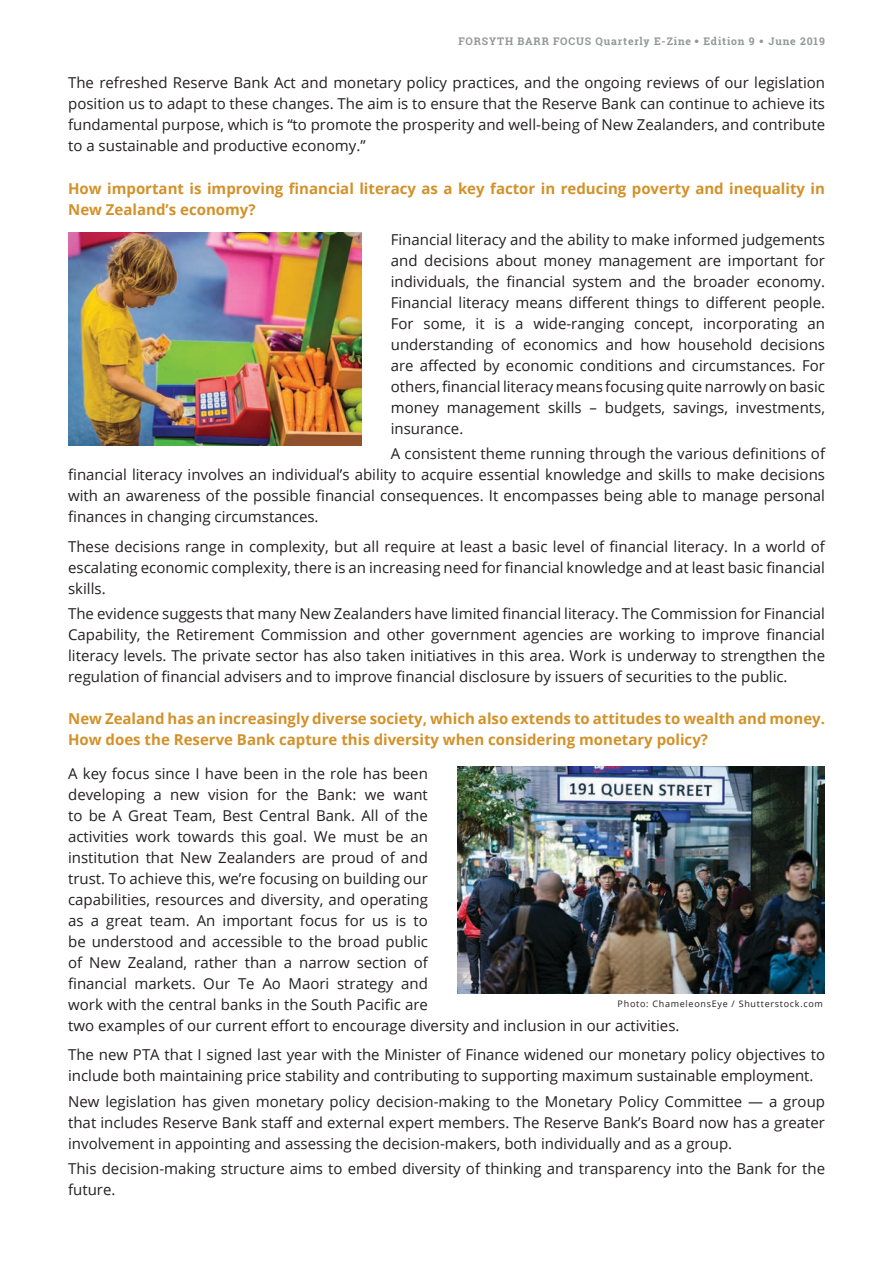
<style>
.page{position:relative;width:893px;height:1263px;background:#fff}
.page>*{position:absolute;margin:0;border:0;box-sizing:border-box;transform-origin:0 0}
.t1{font:15px/21px "Open Sans";color:#231f20;text-align:justify}
.t2{font:700 15px/21px "Open Sans";color:#d39129}
.t3{font:700 10.5px "Roboto Slab";letter-spacing:.08em;color:#949698}
.t4{font:9px "Open Sans";letter-spacing:.08em;color:#231f20}
.s1{font-family:"Gotham";font-weight:900}
</style>
<div class="page">
<img style="left:68px;top:233px;width:293px;height:213px">
<img style="left:458px;top:766px;width:367px;height:227px">
<p class="t3" style="left:458px;top:34px;width:368px">FORSYTH BARR FOCUS Quarterly E-Zine <span class="s1">•</span> Edition 9 <span class="s1">•</span> June 2019</p>
<p class="t1" style="left:68px;top:72px;width:758px">The refreshed Reserve Bank Act and monetary policy practices, and the ongoing reviews of our legislation position us to adapt to these changes. The aim is to ensure that the Reserve Bank can continue to achieve its fundamental purpose, which is “to promote the prosperity and well-being of New Zealanders, and contribute to a sustainable and productive economy.”</p>
<p class="t2" style="left:68px;top:178px;width:758px">How important is improving financial literacy as a key factor in reducing poverty and inequality in<br>New Zealand’s economy?</p>
<p class="t1" style="left:391px;top:228px;width:436px">Financial literacy and the ability to make informed judgements and decisions about money management are important for individuals, the financial system and the broader economy.<br>Financial literacy means different things to different people.<br>For some, it is a wide-ranging concept, incorporating an understanding of economics and how household decisions are affected by economic conditions and circumstances. For others, financial literacy means focusing quite narrowly on basic money management skills – budgets, savings, investments, insurance.</p>
<p class="t1" style="left:68px;top:443px;width:758px;text-indent:323px">A consistent theme running through the various definitions of financial literacy involves an individual’s ability to acquire essential knowledge and skills to make decisions with an awareness of the possible financial consequences. It encompasses being able to manage personal finances in changing circumstances.</p>
<p class="t1" style="left:68px;top:535px;width:758px">These decisions range in complexity, but all require at least a basic level of financial literacy. In a world of escalating economic complexity, there is an increasing need for financial knowledge and at least basic financial skills.</p>
<p class="t1" style="left:68px;top:602px;width:758px">The evidence suggests that many New Zealanders have limited financial literacy. The Commission for Financial Capability, the Retirement Commission and other government agencies are working to improve financial literacy levels. The private sector has also taken initiatives in this area. Work is underway to strengthen the regulation of financial advisers and to improve financial disclosure by issuers of securities to the public.</p>
<p class="t2" style="left:68px;top:708px;width:758px">New Zealand has an increasingly diverse society, which also extends to attitudes to wealth and money.<br>How does the Reserve Bank capture this diversity when considering monetary policy?</p>
<p class="t1" style="left:68px;top:762px;width:613px;text-align:left">A key focus since I have been in the role has been<br>developing a new vision for the Bank: we want<br>to be A Great Team, Best Central Bank. All of the<br>activities work towards this goal. We must be an<br>institution that New Zealanders are proud of and<br>trust. To achieve this, we’re focusing on building our<br>capabilities, resources and diversity, and operating<br>as a great team. An important focus for us is to<br>be understood and accessible to the broad public<br>of New Zealand, rather than a narrow section of<br>financial markets. Our Te Ao Maori strategy and<br>work with the central banks in the South Pacific are<br>two examples of our current effort to encourage diversity and inclusion in our activities.</p>
<p class="t1" style="left:68px;top:1044px;width:758px">The new PTA that I signed last year with the Minister of Finance widened our monetary policy objectives to include both maintaining price stability and contributing to supporting maximum sustainable employment.</p>
<p class="t1" style="left:68px;top:1090px;width:758px">New legislation has given monetary policy decision-making to the Monetary Policy Committee — a group that includes Reserve Bank staff and external expert members. The Reserve Bank’s Board now has a greater involvement in appointing and assessing the decision-makers, both individually and as a group.</p>
<p class="t1" style="left:68px;top:1157px;width:758px">This decision-making structure aims to embed diversity of thinking and transparency into the Bank for the future.</p>
<p class="t4" style="left:618px;top:997px;width:207px">Photo: ChameleonsEye / Shutterstock.com</p>
</div>
